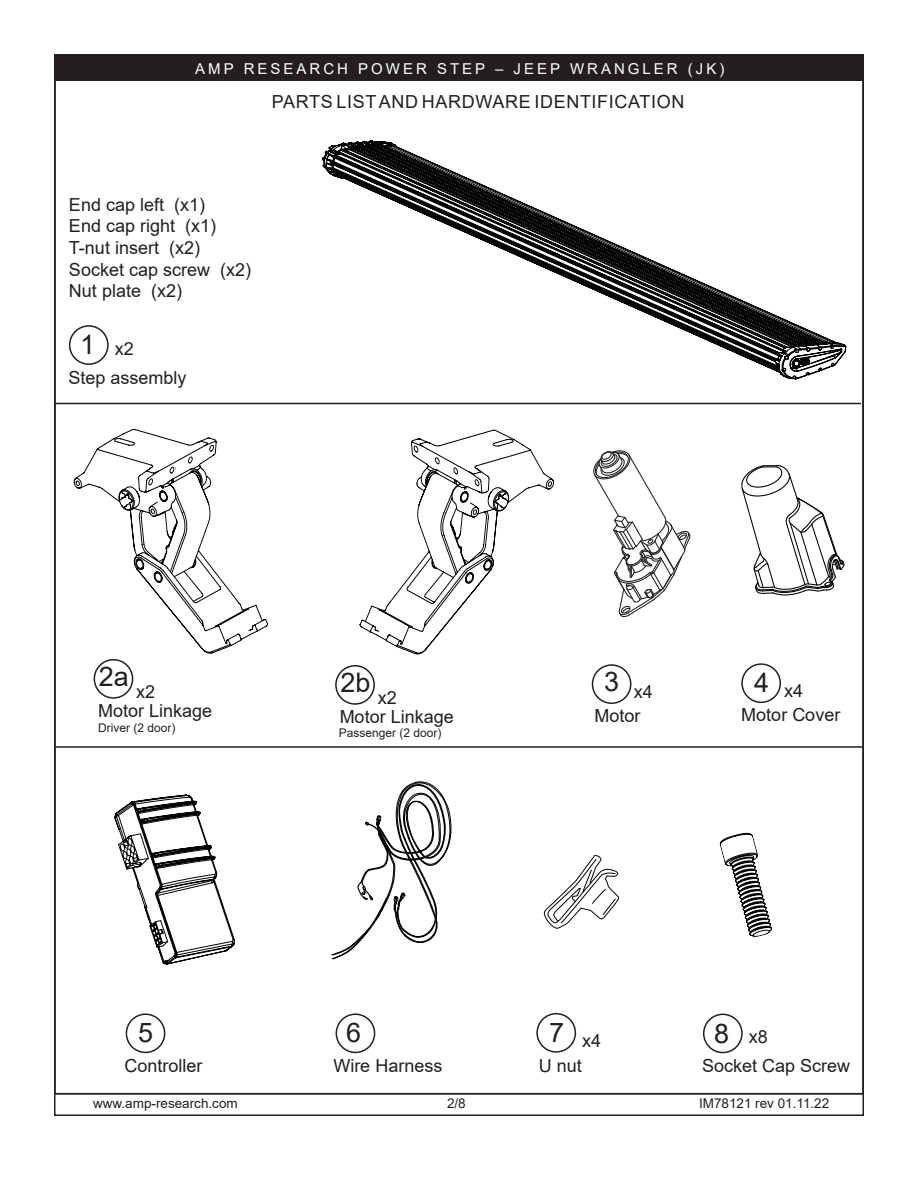
<style>
.page{position:relative;width:918px;height:1188px;background:#fff}
.page>*{position:absolute;margin:0;border:0;box-sizing:border-box;transform-origin:0 0}
.t1{font:27px "Arial";color:#231f20}
.t2{font:18px/21.6px "Arial";color:#231f20}
.t3{font:18px "Arial";letter-spacing:.035em;color:#231f20}
.t4{font:15px "Arial";letter-spacing:.2em;color:#fff}
.t5{font:13.5px "Arial";color:#231f20}
.t6{font:12px "Arial";color:#231f20}
.s1{font-size:27px}
</style>
<div class="page">
<div style="left:54px;top:55px;width:809px;height:26px;background:#231f20"></div>
<div style="left:54px;top:54px;width:810px;height:27px;border:2px solid #231f20"></div>
<hr style="left:54px;top:403px;width:807px;height:1px;background:#231f20">
<hr style="left:54px;top:746px;width:808px;height:2px;background:#231f20">
<div style="left:69px;top:325px;width:40px;height:40px;border:2px solid #231f20;border-radius:50%"></div>
<div style="left:126px;top:1013px;width:39px;height:40px;border:2px solid #231f20;border-radius:50%"></div>
<div style="left:94px;top:659px;width:39px;height:40px;border:2px solid #231f20;border-radius:50%"></div>
<div style="left:741px;top:663px;width:40px;height:40px;border:2px solid #231f20;border-radius:50%"></div>
<div style="left:592px;top:664px;width:39px;height:40px;border:2px solid #231f20;border-radius:50%"></div>
<svg style="left:332px;top:781px;width:120px;height:178px"></svg>
<div style="left:336px;top:1013px;width:39px;height:40px;border:2px solid #231f20;border-radius:50%"></div>
<svg style="left:741px;top:465px;width:104px;height:131px"></svg>
<svg style="left:593px;top:450px;width:98px;height:168px"></svg>
<div style="left:536px;top:1013px;width:40px;height:40px;border:2px solid #231f20;border-radius:50%"></div>
<div style="left:703px;top:1014px;width:40px;height:39px;border:2px solid #231f20;border-radius:50%"></div>
<svg style="left:719px;top:833px;width:53px;height:104px"></svg>
<svg style="left:544px;top:855px;width:75px;height:74px"></svg>
<svg style="left:114px;top:794px;width:121px;height:171px"></svg>
<svg style="left:322px;top:140px;width:524px;height:239px"></svg>
<div style="left:335px;top:665px;width:40px;height:40px;border:2px solid #231f20;border-radius:50%"></div>
<svg style="left:74px;top:429px;width:194px;height:225px"></svg>
<svg style="left:359px;top:430px;width:195px;height:225px"></svg>
<div style="left:324px;top:505px;width:31px;height:33px;border:14px solid #fff;border-radius:50%"></div>
<svg style="left:174px;top:455px;width:15px;height:23px"></svg>
<svg style="left:442px;top:455px;width:13px;height:185px"></svg>
<p class="t4" style="left:195px;top:58px;width:531px">AMP RESEARCH POWER STEP – JEEP WRANGLER (JK)</p>
<p class="t3" style="left:272px;top:89px;width:414px">PARTS LIST AND HARDWARE IDENTIFICATION</p>
<p class="t2" style="left:69px;top:194px;width:184px">End cap left (x1)<br>End cap right (x1)<br>T-nut insert (x2)<br>Socket cap screw (x2)<br>Nut plate (x2)</p>
<p class="t2" style="left:68px;top:334px;width:120px;line-height:29.4px;text-indent:12px"><span class="s1">1</span> x2<br>Step assembly</p>
<h1 class="t1" style="left:99px;top:658px;width:58px">2a <sub>x2</sub></h1>
<h1 class="t1" style="left:754px;top:664px;width:17px">4</h1>
<p class="t2" style="left:741px;top:704px;width:101px">Motor Cover</p>
<h1 class="t1" style="left:604px;top:663px;width:17px">3</h1>
<p class="t2" style="left:595px;top:705px;width:48px">Motor</p>
<h1 class="t1" style="left:340px;top:664px;width:58px">2b <sub>x2</sub></h1>
<p class="t2" style="left:340px;top:706px;width:116px">Motor Linkage</p>
<p class="t6" style="left:339px;top:725px;width:104px">Passenger (2 door)</p>
<p class="t2" style="left:634px;top:681px;width:21px">x4</p>
<p class="t2" style="left:784px;top:680px;width:21px">x4</p>
<p class="t2" style="left:98px;top:700px;width:116px">Motor Linkage</p>
<p class="t6" style="left:98px;top:720px;width:79px">Driver (2 door)</p>
<h1 class="t1" style="left:138px;top:1014px;width:17px">5</h1>
<p class="t2" style="left:125px;top:1054px;width:80px">Controller</p>
<h1 class="t1" style="left:346px;top:1014px;width:17px">6</h1>
<p class="t2" style="left:333px;top:1054px;width:111px">Wire Harness</p>
<p class="t2" style="left:539px;top:1028px;width:64px;line-height:25px;text-indent:10px"><sup>7</sup> x4<br>U nut</p>
<p class="t2" style="left:702px;top:1023px;width:150px;line-height:28.7px;text-indent:12px"><span class="s1">8</span> x8<br>Socket Cap Screw</p>
<p class="t5" style="left:93px;top:1094px;width:146px">www.amp-research.com</p>
<p class="t5" style="left:447px;top:1094px;width:20px">2/8</p>
<p class="t5" style="left:699px;top:1094px;width:132px">IM78121 rev 01.11.22</p>
</div>
